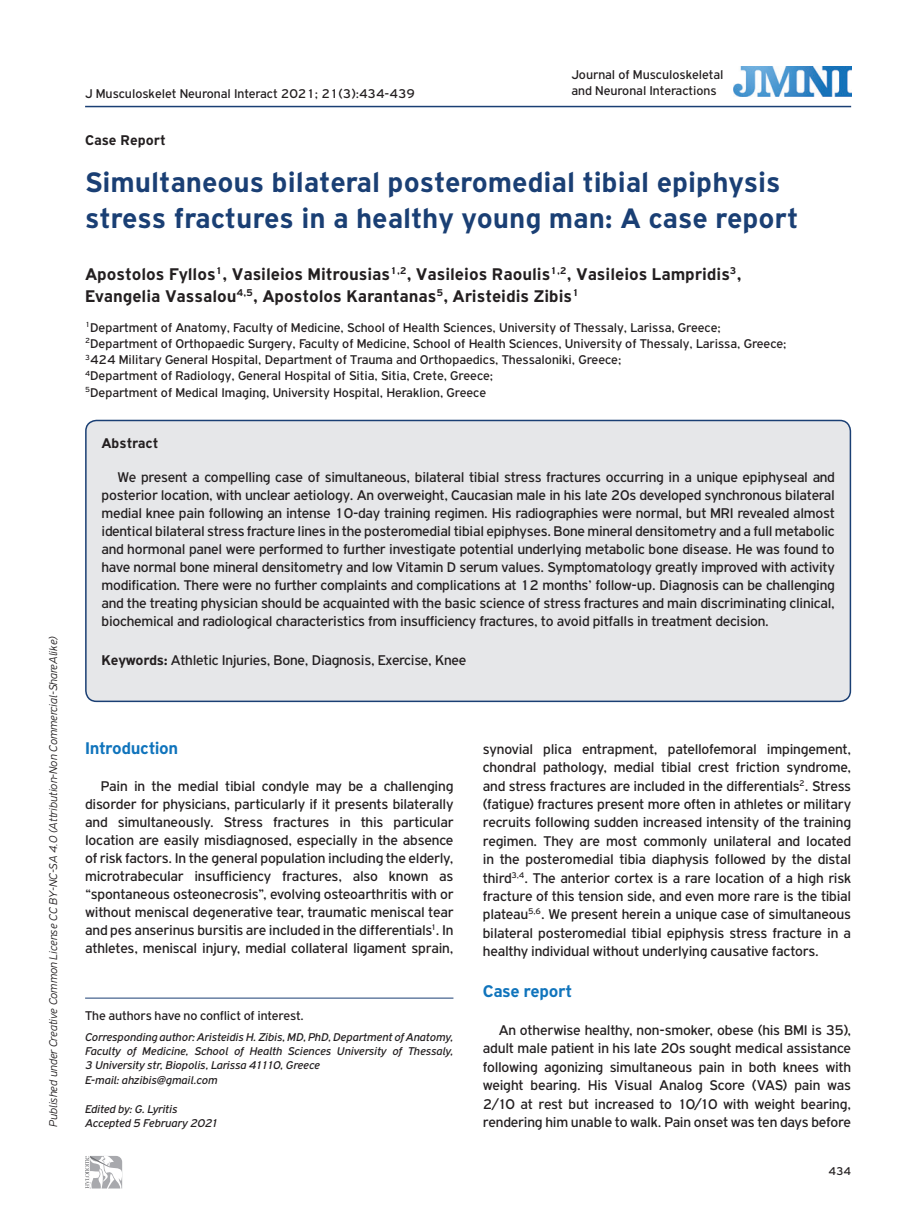
<style>
.page{position:relative;width:915px;height:1212px;background:#fff}
.page>*{position:absolute;margin:0;border:0;box-sizing:border-box;transform-origin:0 0}
.BASIC_TITLE{font:700 30px/36px "PF Highway Gothic";color:#1a3f74}
.AUTHOR{font:700 18px/21.6px "PF Highway Gothic";color:#231f20}
.TITLE_BOLD{font:700 18px "PF Highway Gothic";letter-spacing:-.02em;color:#1074bc}
.TEXT_BASIC{font:15px/18.5px "PF Highway Gothic";letter-spacing:-.01em;color:#231f20;text-align:justify}
.TEXT_ABSTRACT{font:15px/18px "PF Highway Gothic";letter-spacing:-.015em;color:#231f20;text-align:justify}
.TEXT_KEYWORDS{font:15px "PF Highway Gothic";letter-spacing:-.015em;color:#231f20}
.TYPE_OF_ARTICLE{font:700 15px "PF Highway Gothic";color:#231f20}
.TITLE_ABSTRACT{font:700 15px "PF Highway Gothic";color:#231f20}
.TITLE_ADDRESS{font:13.5px "PF Highway Gothic";color:#231f20}
.CONFLICT_OF_INTEREST{font:13.5px "PF Highway Gothic";letter-spacing:-.01em;color:#231f20}
.CORRESPONDING_AUTHOR{font:italic 12px/14.4px "PF Highway Gothic";letter-spacing:-.01em;color:#231f20;text-align:justify}
.t1{font:italic 300 12px "PF Highway Gothic";color:#231f20}
.t2{font:12px "PF Highway Gothic";color:#231f20}
.s1{font-weight:700}
</style>
<div class="page">
<hr style="left:85px;top:106px;width:765px;height:1px;background:#1a3f74">
<div style="left:86px;top:420px;width:764px;height:281px;background:#e6e7e9;border-radius:11px"></div>
<div style="left:85px;top:420px;width:765px;height:282px;border:2px solid #1a3f74;border-radius:11px"></div>
<hr style="left:85px;top:998px;width:368px;height:1px;background:#1a3f74">
<img style="left:733px;top:66px;width:118px;height:31px">
<svg style="left:85px;top:1156px;width:38px;height:33px"></svg>
<p class="t1" style="left:47px;top:1127px;width:492px;rotate:-90deg">Published under Creative Common License CC BY-NC-SA 4.0 (Attribution-Non Commercial-ShareAlike)</p>
<p class="TITLE_ADDRESS" style="left:571px;top:67px;width:153px">Journal of Musculoskeletal</p>
<p class="TITLE_ADDRESS" style="left:85px;top:86px;width:331px">J Musculoskelet Neuronal Interact 2021; 21(3):434-439</p>
<p class="TITLE_ADDRESS" style="left:571px;top:83px;width:146px">and Neuronal Interactions</p>
<p class="TYPE_OF_ARTICLE" style="left:85px;top:132px;width:82px">Case Report</p>
<p class="BASIC_TITLE" style="left:85px;top:164px;width:714px">Simultaneous bilateral posteromedial tibial epiphysis stress fractures in a healthy young man: A case report</p>
<p class="AUTHOR" style="left:85px;top:263px;width:657px">Apostolos Fyllos<sup>1</sup>, Vasileios Mitrousias<sup>1,2</sup>, Vasileios Raoulis<sup>1,2</sup>, Vasileios Lampridis<sup>3</sup>,<br>Evangelia Vassalou<sup>4,5</sup>, Apostolos Karantanas<sup>5</sup>, Aristeidis Zibis<sup>1</sup></p>
<p class="TITLE_ADDRESS" style="left:85px;top:320px;width:637px"><sup>1</sup>Department of Anatomy, Faculty of Medicine, School of Health Sciences, University of Thessaly, Larissa, Greece;</p>
<p class="TITLE_ADDRESS" style="left:85px;top:336px;width:702px"><sup>2</sup>Department of Orthopaedic Surgery, Faculty of Medicine, School of Health Sciences, University of Thessaly, Larissa, Greece;</p>
<p class="TITLE_ADDRESS" style="left:85px;top:353px;width:537px"><sup>3</sup>424 Military General Hospital, Department of Trauma and Orthopaedics, Thessaloniki, Greece;</p>
<p class="TITLE_ADDRESS" style="left:85px;top:369px;width:409px"><sup>4</sup>Department of Radiology, General Hospital of Sitia, Sitia, Crete, Greece;</p>
<p class="TITLE_ADDRESS" style="left:85px;top:385px;width:402px"><sup>5</sup>Department of Medical Imaging, University Hospital, Heraklion, Greece</p>
<p class="TITLE_ABSTRACT" style="left:101px;top:435px;width:58px">Abstract</p>
<p class="TEXT_ABSTRACT" style="left:101px;top:468px;width:734px;text-indent:16px">We present a compelling case of simultaneous, bilateral tibial stress fractures occurring in a unique epiphyseal and posterior location, with unclear aetiology. An overweight, Caucasian male in his late 20s developed synchronous bilateral medial knee pain following an intense 10-day training regimen. His radiographies were normal, but MRI revealed almost identical bilateral stress fracture lines in the posteromedial tibial epiphyses. Bone mineral densitometry and a full metabolic and hormonal panel were performed to further investigate potential underlying metabolic bone disease. He was found to have normal bone mineral densitometry and low Vitamin D serum values. Symptomatology greatly improved with activity modification. There were no further complaints and complications at 12 months’ follow-up. Diagnosis can be challenging and the treating physician should be acquainted with the basic science of stress fractures and main discriminating clinical, biochemical and radiological characteristics from insufficiency fractures, to avoid pitfalls in treatment decision.</p>
<p class="TEXT_KEYWORDS" style="left:101px;top:652px;width:366px"><span class="s1">Keywords:</span> Athletic Injuries, Bone, Diagnosis, Exercise, Knee</p>
<p class="TITLE_BOLD" style="left:85px;top:738px;width:95px">Introduction</p>
<p class="TEXT_BASIC" style="left:85px;top:777px;width:370px;line-height:18px;text-indent:16px">Pain in the medial tibial condyle may be a challenging disorder for physicians, particularly if it presents bilaterally and simultaneously. Stress fractures in this particular location are easily misdiagnosed, especially in the absence of risk factors. In the general population including the elderly, microtrabecular insufficiency fractures, also known as “spontaneous osteonecrosis”, evolving osteoarthritis with or without meniscal degenerative tear, traumatic meniscal tear and pes anserinus bursitis are included in the differentials<sup>1</sup>. In athletes, meniscal injury, medial collateral ligament sprain,</p>
<p class="CONFLICT_OF_INTEREST" style="left:85px;top:1008px;width:220px">The authors have no conflict of interest.</p>
<p class="CORRESPONDING_AUTHOR" style="left:85px;top:1029px;width:370px">Corresponding author: Aristeidis H. Zibis, MD, PhD, Department of Anatomy, Faculty of Medicine, School of Health Sciences University of Thessaly, 3 University str, Biopolis, Larissa 41110, Greece</p>
<p class="CORRESPONDING_AUTHOR" style="left:85px;top:1072px;width:134px">E-mail: ahzibis@gmail.com</p>
<p class="CORRESPONDING_AUTHOR" style="left:85px;top:1101px;width:94px">Edited by: G. Lyritis</p>
<p class="CORRESPONDING_AUTHOR" style="left:85px;top:1116px;width:135px">Accepted 5 February 2021</p>
<p class="TEXT_BASIC" style="left:482px;top:740px;width:370px">synovial plica entrapment, patellofemoral impingement, chondral pathology, medial tibial crest friction syndrome, and stress fractures are included in the differentials<sup>2</sup>. Stress (fatigue) fractures present more often in athletes or military recruits following sudden increased intensity of the training regimen. They are most commonly unilateral and located in the posteromedial tibia diaphysis followed by the distal third<sup>3,4</sup>. The anterior cortex is a rare location of a high risk fracture of this tension side, and even more rare is the tibial plateau<sup>5,6</sup>. We present herein a unique case of simultaneous bilateral posteromedial tibial epiphysis stress fracture in a healthy individual without underlying causative factors.</p>
<p class="TITLE_BOLD" style="left:482px;top:982px;width:91px">Case report</p>
<p class="TEXT_BASIC" style="left:482px;top:1021px;width:370px;text-indent:16px">An otherwise healthy, non-smoker, obese (his BMI is 35), adult male patient in his late 20s sought medical assistance following agonizing simultaneous pain in both knees with weight bearing. His Visual Analog Score (VAS) pain was 2/10 at rest but increased to 10/10 with weight bearing, rendering him unable to walk. Pain onset was ten days before</p>
<p class="t2" style="left:828px;top:1165px;width:24px">434</p>
</div>
